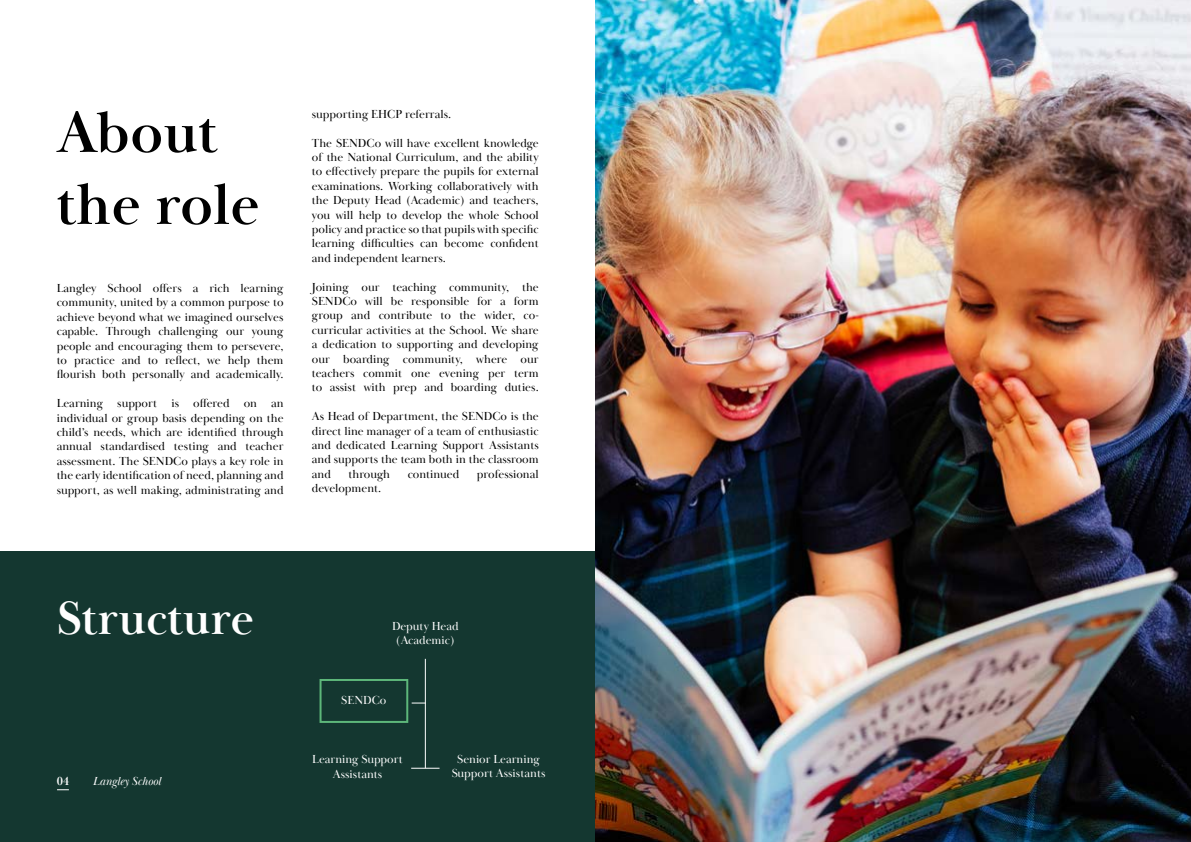
<style>
.page{position:relative;width:1191px;height:842px;background:#fff}
.page>*{position:absolute;margin:0;border:0;box-sizing:border-box;transform-origin:0 0}
.t1{font:700 60px/72px "Baskerville Display PT";letter-spacing:-.01em;color:#000}
.t2{font:700 48px "Baskerville Display PT";color:#fff}
.t3{font:12px/14.4px "Baskerville Display PT";color:#000;text-align:justify}
.t4{font:12px/14.4px "Baskerville Display PT";color:#fff;text-align:center}
.t5{font:italic 12px "Baskerville Display PT";color:#fff}
.t6{font:700 12px "Baskerville Display PT";color:#fff}
</style>
<div class="page">
<div style="left:0;top:551px;width:597px;height:291px;background:#143730"></div>
<svg style="left:57px;top:789px;width:12px;height:1px"></svg>
<img style="left:595px;top:0;width:596px;height:842px">
<div style="left:319px;top:679px;width:89px;height:44px;border:2px solid #5db77a"></div>
<hr style="left:425px;top:659px;width:1px;height:109px;background:#fff">
<svg style="left:411px;top:768px;width:28px;height:1px"></svg>
<svg style="left:412px;top:702px;width:14px;height:1px"></svg>
<h1 class="t1" style="left:57px;top:98px;width:205px">About the role</h1>
<p class="t3" style="left:57px;top:281px;width:228px">Langley School offers a rich learning community, united by a common purpose to achieve beyond what we imagined ourselves capable. Through challenging our young people and encouraging them to persevere, to practice and to reflect, we help them flourish both personally and academically.</p>
<p class="t3" style="left:57px;top:396px;width:228px">Learning support is offered on an individual or group basis depending on the child’s needs, which are identified through annual standardised testing and teacher assessment. The SENDCo plays a key role in the early identification of need, planning and support, as well making, administrating and</p>
<p class="t3" style="left:312px;top:107px;width:141px">supporting EHCP referrals.</p>
<p class="t3" style="left:312px;top:136px;width:228px">The SENDCo will have excellent knowledge of the National Curriculum, and the ability to effectively prepare the pupils for external examinations. Working collaboratively with the Deputy Head (Academic) and teachers, you will help to develop the whole School policy and practice so that pupils with specific learning difficulties can become confident and independent learners.</p>
<p class="t3" style="left:312px;top:280px;width:228px">Joining our teaching community, the SENDCo will be responsible for a form group and contribute to the wider, co&shy;curricular activities at the School. We share a dedication to supporting and developing our boarding community, where our teachers commit one evening per term to assist with prep and boarding duties.</p>
<p class="t3" style="left:312px;top:409px;width:228px">As Head of Department, the SENDCo is the direct line manager of a team of enthusiastic and dedicated Learning Support Assistants and supports the team both in the classroom and</p>
<p class="t3" style="left:348px;top:467px;width:43px">through</p>
<p class="t3" style="left:408px;top:467px;width:53px">continued</p>
<p class="t3" style="left:477px;top:467px;width:63px">professional</p>
<p class="t3" style="left:312px;top:481px;width:71px">development.</p>
<h2 class="t2" style="left:57px;top:590px;width:199px">Structure</h2>
<p class="t6" style="left:57px;top:774px;width:14px">04</p>
<p class="t5" style="left:93px;top:774px;width:70px">Langley School</p>
<p class="t4" style="left:392px;top:619px;width:68px">Deputy Head (Academic)</p>
<p class="t4" style="left:341px;top:693px;width:47px">SENDCo</p>
<p class="t4" style="left:312px;top:752px;width:92px">Learning Support<br>Assistants</p>
<p class="t4" style="left:452px;top:752px;width:95px">Senior Learning<br>Support Assistants</p>
</div>
